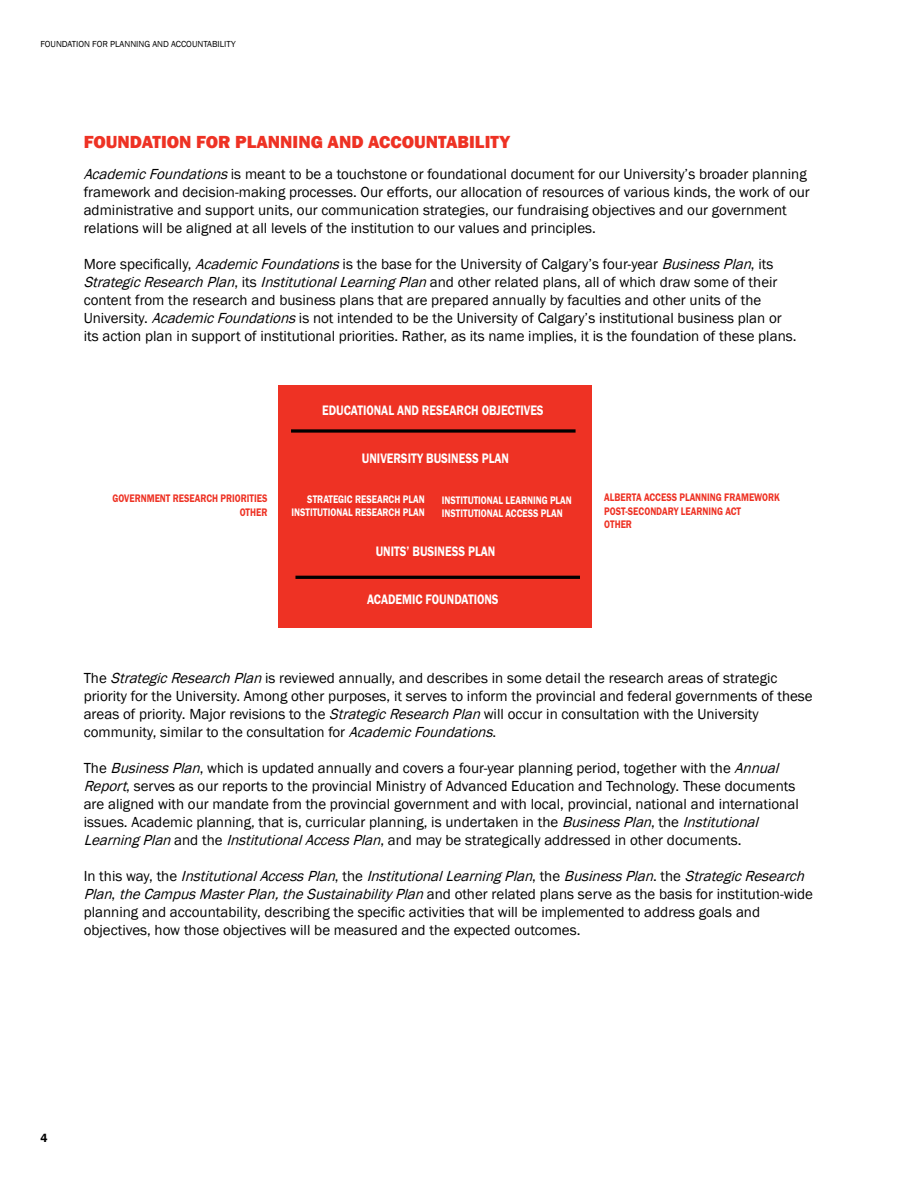
<style>
.page{position:relative;width:918px;height:1188px;background:#fff}
.page>*{position:absolute;margin:0;border:0;box-sizing:border-box;transform-origin:0 0}
.t1{font:800 18px "Franklin Gothic";letter-spacing:-.005em;color:#ee3224}
.t2{font:15px/18px "Franklin Gothic";color:#000}
.t3{font:600 14.25px "Franklin Gothic";color:#fff;scale:.82 1}
.t4{font:600 12px "Franklin Gothic";color:#000}
.t5{font:600 11.4px/13.6px "Franklin Gothic";color:#fff;text-align:right;scale:.82 1}
.t6{font:600 11.4px/13.6px "Franklin Gothic";color:#ee3224;text-align:right;scale:.82 1}
.t7{font:9px "Franklin Gothic";color:#000}
.s1{font-style:italic}
</style>
<div class="page">
<div style="left:279px;top:385px;width:313px;height:243px;background:#ee3224"></div>
<hr style="left:291px;top:430px;width:285px;height:2px;background:#000">
<hr style="left:295px;top:576px;width:285px;height:3px;background:#000">
<p class="t7" style="left:40px;top:38px;width:11px">Foundation</p>
<p class="t7" style="left:92px;top:38px;width:6px">for</p>
<p class="t7" style="left:110px;top:38px;width:11px">Planning</p>
<p class="t7" style="left:153px;top:38px;width:7px">and</p>
<p class="t7" style="left:171px;top:38px;width:11px">Accountability</p>
<p class="t1" style="left:84px;top:130px;width:22px">FOUNDATION</p>
<p class="t1" style="left:196px;top:130px;width:12px">FOR</p>
<p class="t1" style="left:235px;top:130px;width:24px">PLANNING</p>
<p class="t1" style="left:328px;top:130px;width:13px">AND</p>
<p class="t1" style="left:368px;top:130px;width:24px">ACCOUNTA</p>
<p class="t1" style="left:458px;top:130px;width:21px">BILITY</p>
<p class="t2" style="left:84px;top:165px;width:728px"><span class="s1">AcademicFoundations</span>is meant to be a touchstone or foundational document for our University’s broader planning framework and decision-making processes. Our efforts, our allocation of resources of various kinds, the work of our administrative and support units, our communication strategies, our fundraising objectives and our government relations will be aligned at all levels of the institution to our values and principles.</p>
<p class="t2" style="left:84px;top:255px;width:714px">More specifically, <span class="s1">AcademicFoundations</span>is the base for the University of Calgary’s four-year <span class="s1">BusinessPlan</span>, its <span class="s1">StrategicResearchPlan</span>, i ts <span class="s1">InstitutionalLearningPlan</span>a n d ot h e r r e l a te d p l a n s , a l l o f w h i c h d r a w s o m e o f t h e i r content from the research and business plans that are prepared annually by faculties and other units of the University. <span class="s1">AcademicFoundations</span>is not intended to be the University of Calgary’s institutional business plan or its action plan in support of institutional priorities. Rather, as its name implies, it is the foundation of these plans.</p>
<p class="t3" style="left:322px;top:402px;width:272px">EDUCATIONAL AND RESEARCH OBJECTIVES</p>
<p class="t3" style="left:362px;top:449px;width:181px">UNIVERSITY BUSINESS PLAN</p>
<p class="t6" style="left:113px;top:492px;width:190px">GOVERNMENT RESEARCH PRIORITIES<br>OTHER</p>
<p class="t6" style="left:604px;top:491px;width:216px;text-align:left">ALBERTA ACCESS PLANNING FRAMEWORK<br>POST-SECONDARY LEARNING ACT<br>OTHER</p>
<p class="t5" style="left:291px;top:492px;width:164px">STRATEGIC RESEARCH PLAN<br>INSTITUTIONAL RESEARCH PLAN</p>
<p class="t5" style="left:442px;top:493px;width:160px;text-align:left">INSTITUTIONAL LEARNING PLAN<br>INSTITUTIONAL ACCESS PLAN</p>
<p class="t3" style="left:376px;top:542px;width:147px">UNITS’ BUSINESS PLAN</p>
<p class="t3" style="left:367px;top:591px;width:162px">ACADEMIC FOUNDATIONS</p>
<p class="t2" style="left:84px;top:669px;width:731px">The <span class="s1">StrategicResearchPlan</span>is reviewed annually, and describes in some detail the research areas of strategic priority for the University. Among other purposes, it serves to inform the provincial and federal governments of these areas of priority. Major revisions to the <span class="s1">StrategicResearchPlan</span>will occur in consultation with the University community, similar to the consultation for <span class="s1">AcademicFoundations</span>.</p>
<p class="t2" style="left:84px;top:759px;width:717px">The <span class="s1">BusinessPlan</span>, which is updated annually and covers a four-year planning period, together with the <span class="s1">Annual Report</span>, serves as our reports to the provincial Ministry of Advanced Education and Technology. These documents are aligned with our mandate from the provincial government and with local, provincial, national and international issues. Academic planning, that is, curricular planning, is undertaken in the <span class="s1">BusinessPlan</span>, the <span class="s1">Institutional LearningPlan</span>and the <span class="s1">InstitutionalAccessPlan</span>, and may be strategically addressed in other documents.</p>
<p class="t2" style="left:84px;top:867px;width:731px">I n t h i s w a y , t h e <span class="s1">InstitutionalAccessPlan</span>, t h e <span class="s1">InstitutionalLearningPlan</span>, t h e <span class="s1">BusinessPlan</span>. t h e <span class="s1">StrategicResearch Plan</span>, <span class="s1">theCampusMasterPlan,theSustainabilityPlan</span>and other related plans serve as the basis for institution-wide planning and accountability, describing the specific activities that will be implemented to address goals and objectives, how those objectives will be measured and the expected outcomes.</p>
<p class="t4" style="left:40px;top:1131px;width:9px">4</p>
</div>
